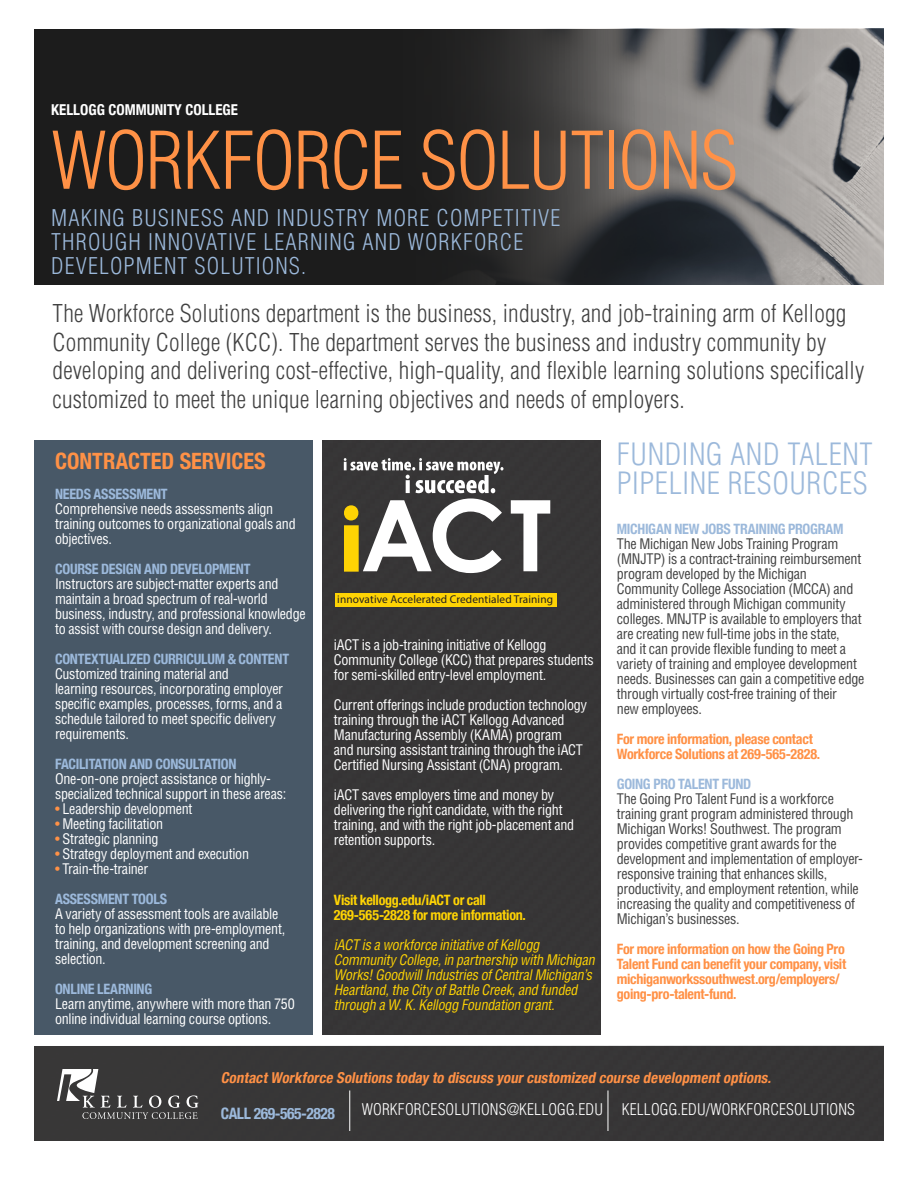
<style>
.page{position:relative;width:918px;height:1188px;background:#fff}
.page>*{position:absolute;margin:0;border:0;box-sizing:border-box;transform-origin:0 0}
.t1{font:300 condensed 77.55px "Helvetica LT Std";letter-spacing:-.02em;color:#ff9146}
.t2{font:300 condensed 30px/28.5px "Helvetica LT Std";letter-spacing:.02em;color:#9cb9db}
.t3{font:300 condensed 24px/28.5px "Helvetica LT Std";letter-spacing:.005em;color:#414141}
.t4{font:300 condensed 22.5px/23.9px "Helvetica LT Std";letter-spacing:.05em;color:#9cb9db}
.t5{font:700 condensed 22.5px "Helvetica Neue";color:#ff9146}
.t6{font:300 condensed 15.75px "Helvetica LT Std";letter-spacing:.01em;color:#fff}
.t7{font:700 condensed 15.75px "Helvetica Neue";letter-spacing:-.03em;color:#9cb9db}
.t8{font:italic 700 condensed 15px "Helvetica Neue";color:#ff9146}
.t9{font:700 condensed 15px "Helvetica Neue";color:#fff}
.t10{font:condensed 14.25px/15px "Helvetica LT Std";letter-spacing:-.02em;color:#fff}
.t11{font:condensed 14.25px/15px "Helvetica LT Std";letter-spacing:-.02em;color:#414141}
.t12{font:italic condensed 14.25px/15px "Helvetica LT Std";color:#fed304}
.t13{font:700 condensed 14.25px/15px "Helvetica Neue";letter-spacing:-.02em;color:#ff9146}
.t14{font:700 condensed 14.25px "Helvetica Neue";letter-spacing:-.02em;color:#9cb9db}
.t15{font:700 condensed 14.25px "Helvetica Neue";letter-spacing:-.02em;color:#fed304}
.t16{font:11.25px "Myriad Pro";letter-spacing:.01em;color:#231f20}
.s1{color:#ff9146}
</style>
<div class="page">
<div style="left:34px;top:29px;width:850px;height:255px;background:#1c1c1c"></div>
<img style="left:475px;top:29px;width:409px;height:255px">
<div style="left:34px;top:441px;width:279px;height:594px;background:#485867"></div>
<div style="left:322px;top:441px;width:279px;height:594px;background:#373536"></div>
<svg style="left:344px;top:458px;width:206px;height:115px"></svg>
<div style="left:336px;top:593px;width:221px;height:14px;background:#fed304"></div>
<div style="left:34px;top:1046px;width:850px;height:94px;background:#373637"></div>
<hr style="left:350px;top:1090px;width:1px;height:41px;background:#fff">
<hr style="left:608px;top:1090px;width:1px;height:41px;background:#fff">
<svg style="left:57px;top:1069px;width:142px;height:50px"></svg>
<p class="t9" style="left:51px;top:101px;width:188px">KELLOGG COMMUNITY COLLEGE</p>
<p class="t1" style="left:51px;top:112px;width:689px">WORKFORCE SOLUTIONS</p>
<p class="t4" style="left:51px;top:206px;width:510px">MAKING BUSINESS AND INDUSTRY MORE COMPETITIVE<br>THROUGH INNOVATIVE LEARNING AND WORKFORCE<br>DEVELOPMENT SOLUTIONS.</p>
<p class="t3" style="left:53px;top:299px;width:813px">The Workforce Solutions department is the business, industry, and job-training arm of Kellogg Community College (KCC). The department serves the business and industry community by developing and delivering cost-effective, high-quality, and flexible learning solutions specifically customized to meet the unique learning objectives and needs of employers.</p>
<p class="t2" style="left:617px;top:440px;width:257px">FUNDING AND TALENT<br>PIPELINE RESOURCES</p>
<p class="t5" style="left:55px;top:447px;width:212px">CONTRACTED SERVICES</p>
<p class="t14" style="left:55px;top:485px;width:114px">NEEDS ASSESSMENT</p>
<p class="t10" style="left:55px;top:501px;width:242px">Comprehensive needs assessments align training outcomes to organizational goals and objectives.</p>
<p class="t14" style="left:55px;top:560px;width:197px">COURSE DESIGN AND DEVELOPMENT</p>
<p class="t10" style="left:55px;top:576px;width:252px">Instructors are subject-matter experts and maintain a broad spectrum of real-world business, industry, and professional knowledge to assist with course design and delivery.</p>
<p class="t14" style="left:55px;top:650px;width:236px">CONTEXTUALIZED CURRICULUM &amp; CONTENT</p>
<p class="t10" style="left:55px;top:666px;width:229px">Customized training material and<br>learning resources, incorporating employer specific examples, processes, forms, and a schedule tailored to meet specific delivery requirements.</p>
<p class="t14" style="left:55px;top:755px;width:183px">FACILITATION AND CONSULTATION</p>
<p class="t10" style="left:55px;top:771px;width:233px">One-on-one project assistance or highly&shy;specialized technical support in these areas:</p>
<p class="t10" style="left:55px;top:801px;width:139px"><span class="s1">•</span> Leadership development</p>
<p class="t10" style="left:55px;top:816px;width:110px"><span class="s1">•</span> Meeting facilitation</p>
<p class="t10" style="left:55px;top:831px;width:105px"><span class="s1">•</span> Strategic planning</p>
<p class="t10" style="left:55px;top:846px;width:196px"><span class="s1">•</span> Strategy deployment and execution</p>
<p class="t10" style="left:55px;top:861px;width:95px"><span class="s1">•</span> Train-the-trainer</p>
<p class="t14" style="left:55px;top:890px;width:114px">ASSESSMENT TOOLS</p>
<p class="t10" style="left:55px;top:906px;width:232px">A variety of assessment tools are available to help organizations with pre-employment, training, and development screening and selection.</p>
<p class="t14" style="left:55px;top:980px;width:99px">ONLINE LEARNING</p>
<p class="t10" style="left:55px;top:996px;width:241px">Learn anytime, anywhere with more than 750 online individual learning course options.</p>
<p class="t14" style="left:617px;top:520px;width:228px">MICHIGAN NEW JOBS TRAINING PROGRAM</p>
<p class="t11" style="left:617px;top:536px;width:249px">The Michigan New Jobs Training Program (MNJTP) is a contract-training reimbursement program developed by the Michigan Community College Association (MCCA) and administered through Michigan community colleges. MNJTP is available to employers that are creating new full-time jobs in the state,<br>and it can provide flexible funding to meet a variety of training and employee development needs. Businesses can gain a competitive edge through virtually cost-free training of their<br>new employees.</p>
<p class="t13" style="left:617px;top:731px;width:205px">For more information, please contact<br>Workforce Solutions at 269-565-2828.</p>
<p class="t14" style="left:617px;top:775px;width:136px">GOING PRO TALENT FUND</p>
<p class="t11" style="left:617px;top:791px;width:247px">The Going Pro Talent Fund is a workforce training grant program administered through Michigan Works! Southwest. The program provides competitive grant awards for the development and implementation of employer&shy;responsive training that enhances skills, productivity, and employment retention, while increasing the quality and competitiveness of Michigan’s businesses.</p>
<p class="t13" style="left:617px;top:941px;width:231px">For more information on how the Going Pro Talent Fund can benefit your company, visit michiganworkssouthwest.org/employers/ going-pro-talent-fund.</p>
<p class="t16" style="left:337px;top:593px;width:217px">innovative Accelerated Credentialed Training</p>
<p class="t10" style="left:334px;top:637px;width:261px">iACT is a job-training initiative of Kellogg<br>Community College (KCC) that prepares students for semi-skilled entry-level employment.</p>
<p class="t10" style="left:334px;top:697px;width:255px">Current offerings include production technology training through the iACT Kellogg Advanced Manufacturing Assembly (KAMA) program<br>and nursing assistant training through the iACT Certified Nursing Assistant (CNA) program.</p>
<p class="t10" style="left:334px;top:787px;width:242px">iACT saves employers time and money by delivering the right candidate, with the right training, and with the right job-placement and retention supports.</p>
<p class="t15" style="left:334px;top:892px;width:154px">Visit kellogg.edu/iACT or call</p>
<p class="t15" style="left:334px;top:907px;width:194px">269-565-2828 for more information.</p>
<p class="t12" style="left:334px;top:937px;width:266px">iACT isaworkforceinitiativeofKellogg CommunityCollege,in partnership with Michigan Works!GoodwillIndustriesofCentralMichigan’s Heartland,theCityofBattleCreek,and funded through aW.K.Kellogg Foundation grant.</p>
<p class="t8" style="left:221px;top:1069px;width:555px">ContactWorkforce Solutions today to discuss yourcustomized course developmentoptions.</p>
<p class="t7" style="left:221px;top:1104px;width:116px">CALL 269-565-2828</p>
<p class="t6" style="left:362px;top:1100px;width:243px">WORKFORCESOLUTIONS@KELLOGG.EDU</p>
<p class="t6" style="left:622px;top:1100px;width:235px">KELLOGG.EDU/WORKFORCESOLUTIONS</p>
</div>
